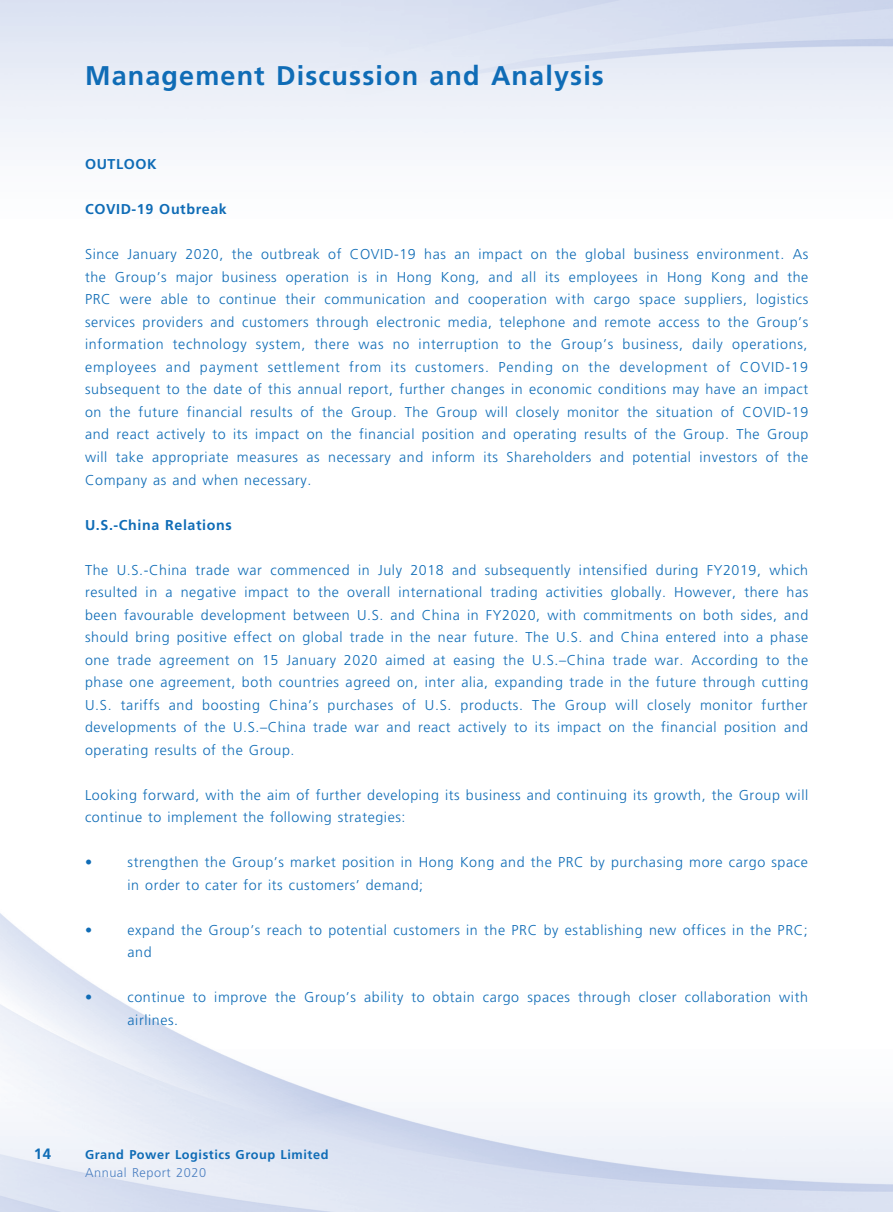
<style>
.page{position:relative;width:893px;height:1212px;background:#fff}
.page>*{position:absolute;margin:0;border:0;box-sizing:border-box;transform-origin:0 0}
.t1{font:700 27px "Frutiger";letter-spacing:.04em;color:#0f6cb6}
.t2{font:700 15px "Frutiger";color:#0f6cb6}
.t3{font:300 14.25px/22.5px "Frutiger";letter-spacing:.04em;color:#0f6cb6}
.t4{font:700 14.25px "Frutiger";letter-spacing:.04em;color:#0f6cb6}
.t5{font:700 12.75px "Frutiger";letter-spacing:.04em;color:#0f6cb6}
.t6{font:300 12.75px "Frutiger";letter-spacing:.04em;color:#4b7fc1}
</style>
<div class="page">
<h1 class="t1" style="left:85px;top:59px;width:520px">Management Discussion and Analysis</h1>
<p class="t4" style="left:85px;top:156px;width:73px">OUTLOOK</p>
<p class="t4" style="left:85px;top:201px;width:143px">COVID-19 Outbreak</p>
<p class="t3" style="left:85px;top:243px;width:725px;text-align:justify">Since January 2020, the outbreak of COVID-19 has an impact on the global business environment. As the Group’s major business operation is in Hong Kong, and all its employees in Hong Kong and the PRC were able to continue their communication and cooperation with cargo space suppliers, logistics services providers and customers through electronic media, telephone and remote access to the Group’s information technology system, there was no interruption to the Group’s business, daily operations, employees and payment settlement from its customers. Pending on the development of COVID-19 subsequent to the date of this annual report, further changes in economic conditions may have an impact on the future financial results of the Group. The Group will closely monitor the situation of COVID-19 and react actively to its impact on the financial position and operating results of the Group. The Group will take appropriate measures as necessary and inform its Shareholders and potential investors of the Company as and when necessary.</p>
<p class="t4" style="left:85px;top:516px;width:148px">U.S.-China Relations</p>
<p class="t3" style="left:85px;top:558px;width:725px;text-align:justify">The U.S.-China trade war commenced in July 2018 and subsequently intensified during FY2019, which resulted in a negative impact to the overall international trading activities globally. However, there has been favourable development between U.S. and China in FY2020, with commitments on both sides, and should bring positive effect on global trade in the near future. The U.S. and China entered into a phase one trade agreement on 15 January 2020 aimed at easing the U.S.–China trade war. According to the phase one agreement, both countries agreed on, inter alia, expanding trade in the future through cutting U.S. tariffs and boosting China’s purchases of U.S. products. The Group will closely monitor further developments of the U.S.–China trade war and react actively to its impact on the financial position and operating results of the Group.</p>
<p class="t3" style="left:85px;top:783px;width:725px">Looking forward, with the aim of further developing its business and continuing its growth, the Group will continue to implement the following strategies:</p>
<p class="t3" style="left:85px;top:851px;width:9px">•</p>
<p class="t3" style="left:128px;top:851px;width:682px">strengthen the Group’s market position in Hong Kong and the PRC by purchasing more cargo space in order to cater for its customers’ demand;</p>
<p class="t3" style="left:85px;top:918px;width:9px">•</p>
<p class="t3" style="left:128px;top:918px;width:682px">expand the Group’s reach to potential customers in the PRC by establishing new offices in the PRC; and</p>
<p class="t3" style="left:85px;top:986px;width:9px">•</p>
<p class="t3" style="left:128px;top:986px;width:682px">continue to improve the Group’s ability to obtain cargo spaces through closer collaboration with airlines.</p>
<p class="t2" style="left:34px;top:1145px;width:19px">14</p>
<p class="t5" style="left:85px;top:1147px;width:245px">Grand Power Logistics Group Limited</p>
<p class="t6" style="left:85px;top:1165px;width:123px">Annual Report 2020</p>
</div>
